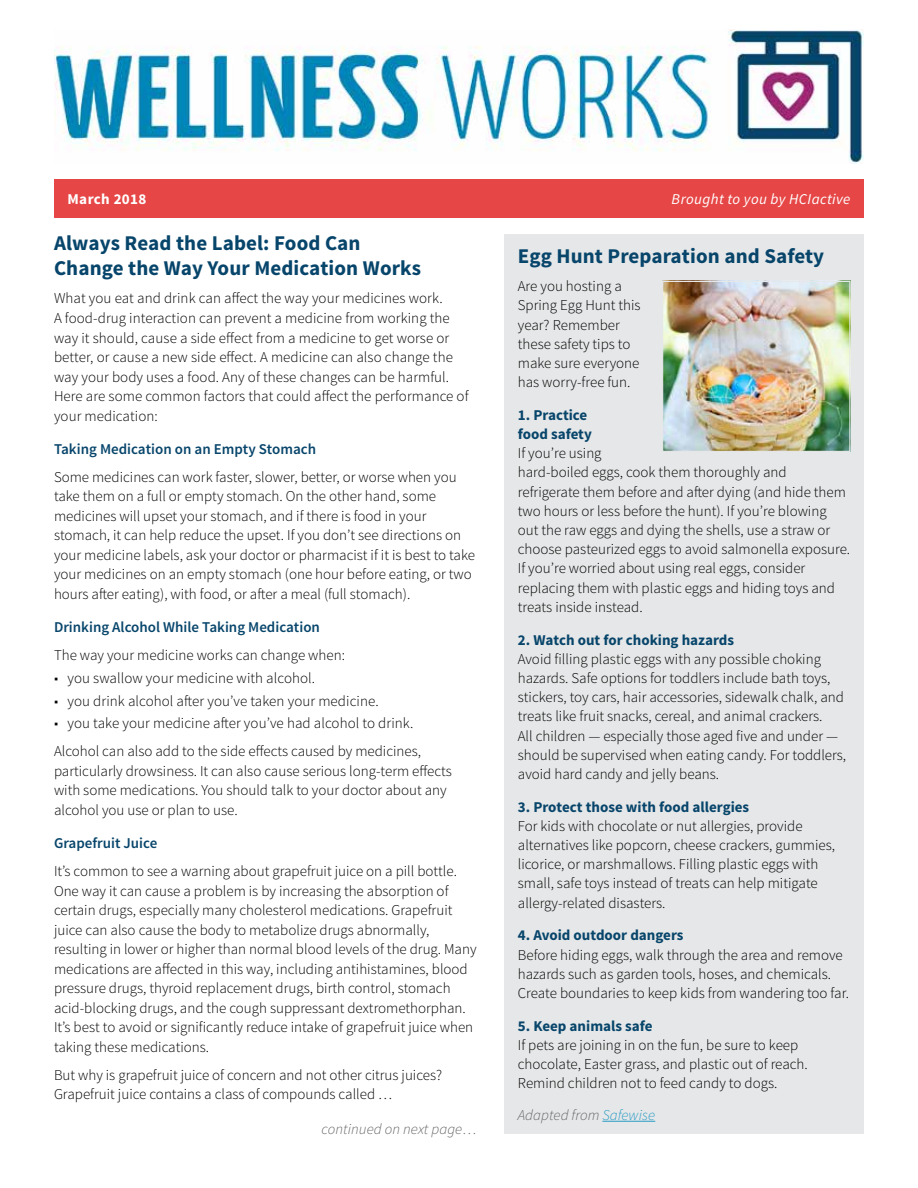
<style>
.page{position:relative;width:918px;height:1188px;background:#fff}
.page>*{position:absolute;margin:0;border:0;box-sizing:border-box;transform-origin:0 0}
.t1{font:700 21px/25.5px "Source Sans Pro";letter-spacing:.005em;color:#07456b}
.t2{font:300 15px/19.2px "Source Sans Pro";color:#000}
.t3{font:700 15px/19.2px "Source Sans Pro";color:#07456b}
.t4{font:600 15px "Source Sans Pro";color:#07456b}
.t5{font:italic 300 15px "Source Sans Pro";letter-spacing:.005em;color:#636466}
.t6{font:italic 15px "Source Sans Pro";letter-spacing:.025em;color:#fff}
.t7{font:700 15px "Source Sans Pro";letter-spacing:.025em;color:#fff}
.s1{color:#299bc6}
</style>
<div class="page">
<img style="left:54px;top:30px;width:810px;height:134px">
<div style="left:54px;top:179px;width:810px;height:39px;background:#e64746"></div>
<div style="left:504px;top:234px;width:360px;height:899px;background:#e6e7e8"></div>
<hr style="left:602px;top:1121px;width:53px;height:1px;background:#299bc6">
<img style="left:664px;top:283px;width:184px;height:167px">
<div style="left:662px;top:281px;width:188px;height:171px;border:1px solid #e6e7e8"></div>
<p class="t7" style="left:68px;top:189px;width:80px">March 2018</p>
<p class="t6" style="left:672px;top:190px;width:180px">Brought to you by HCIactive</p>
<h1 class="t1" style="left:54px;top:231px;width:369px">Always Read the Label: Food Can<br>Change the Way Your Medication Works</h1>
<p class="t2" style="left:54px;top:289px;width:416px">What you eat and drink can affect the way your medicines work.<br>A food-drug interaction can prevent a medicine from working the way it should, cause a side effect from a medicine to get worse or better, or cause a new side effect. A medicine can also change the way your body uses a food. Any of these changes can be harmful.<br>Here are some common factors that could affect the performance of your medication:</p>
<p class="t4" style="left:54px;top:439px;width:264px">Taking Medication on an Empty Stomach</p>
<p class="t2" style="left:54px;top:467px;width:423px">Some medicines can work faster, slower, better, or worse when you take them on a full or empty stomach. On the other hand, some medicines will upset your stomach, and if there is food in your stomach, it can help reduce the upset. If you don’t see directions on your medicine labels, ask your doctor or pharmacist if it is best to take your medicines on an empty stomach (one hour before eating, or two hours after eating), with food, or after a meal (full stomach).</p>
<p class="t4" style="left:54px;top:617px;width:267px">Drinking Alcohol While Taking Medication</p>
<p class="t2" style="left:54px;top:646px;width:292px">The way your medicine works can change when:</p>
<p class="t2" style="left:54px;top:668px;width:263px">■ you swallow your medicine with alcohol.</p>
<p class="t2" style="left:54px;top:691px;width:326px">■ you drink alcohol after you’ve taken your medicine.</p>
<p class="t2" style="left:54px;top:709px;width:369px;line-height:28.2px">■ you take your medicine after you’ve had alcohol to drink.<br>Alcohol can also add to the side effects caused by medicines,</p>
<p class="t2" style="left:54px;top:761px;width:399px">particularly drowsiness. It can also cause serious long-term effects with some medications. You should talk to your doctor about any alcohol you use or plan to use.</p>
<p class="t4" style="left:54px;top:834px;width:105px">Grapefruit Juice</p>
<p class="t2" style="left:54px;top:861px;width:424px">It’s common to see a warning about grapefruit juice on a pill bottle.<br>One way it can cause a problem is by increasing the absorption of certain drugs, especially many cholesterol medications. Grapefruit juice can also cause the body to metabolize drugs abnormally, resulting in lower or higher than normal blood levels of the drug. Many medications are affected in this way, including antihistamines, blood pressure drugs, thyroid replacement drugs, birth control, stomach acid-blocking drugs, and the cough suppressant dextromethorphan.<br>It’s best to avoid or significantly reduce intake of grapefruit juice when taking these medications.</p>
<p class="t2" style="left:54px;top:1065px;width:390px">But why is grapefruit juice of concern and not other citrus juices?<br>Grapefruit juice contains a class of compounds called …</p>
<p class="t5" style="left:322px;top:1120px;width:156px">continued on next page…</p>
<h1 class="t1" style="left:518px;top:244px;width:308px">Egg Hunt Preparation and Safety</h1>
<p class="t2" style="left:518px;top:277px;width:124px">Are you hosting a<br>Spring Egg Hunt this year? Remember these safety tips to make sure everyone has worry-free fun.</p>
<p class="t3" style="left:518px;top:406px;width:76px">1. Practice food safety</p>
<p class="t2" style="left:518px;top:444px;width:334px">If you’re using<br>hard-boiled eggs, cook them thoroughly and refrigerate them before and after dying (and hide them two hours or less before the hunt). If you’re blowing out the raw eggs and dying the shells, use a straw or choose pasteurized eggs to avoid salmonella exposure.<br>If you’re worried about using real eggs, consider replacing them with plastic eggs and hiding toys and treats inside instead.</p>
<p class="t3" style="left:518px;top:631px;width:218px">2. Watch out for choking hazards</p>
<p class="t2" style="left:518px;top:649px;width:330px">Avoid filling plastic eggs with any possible choking hazards. Safe options for toddlers include bath toys, stickers, toy cars, hair accessories, sidewalk chalk, and treats like fruit snacks, cereal, and animal crackers.<br>All children — especially those aged five and under — should be supervised when eating candy. For toddlers, avoid hard candy and jelly beans.</p>
<p class="t3" style="left:518px;top:798px;width:233px">3. Protect those with food allergies</p>
<p class="t2" style="left:518px;top:816px;width:319px">For kids with chocolate or nut allergies, provide alternatives like popcorn, cheese crackers, gummies, licorice, or marshmallows. Filling plastic eggs with small, safe toys instead of treats can help mitigate allergy-related disasters.</p>
<p class="t3" style="left:518px;top:926px;width:167px">4. Avoid outdoor dangers</p>
<p class="t2" style="left:518px;top:945px;width:333px">Before hiding eggs, walk through the area and remove hazards such as garden tools, hoses, and chemicals.<br>Create boundaries to keep kids from wandering too far.</p>
<p class="t3" style="left:518px;top:1017px;width:136px">5. Keep animals safe</p>
<p class="t2" style="left:518px;top:1035px;width:291px">If pets are joining in on the fun, be sure to keep chocolate, Easter grass, and plastic out of reach.<br>Remind children not to feed candy to dogs.</p>
<p class="t5" style="left:518px;top:1106px;width:139px">Adapted from <span class="s1">Safewise</span></p>
</div>
